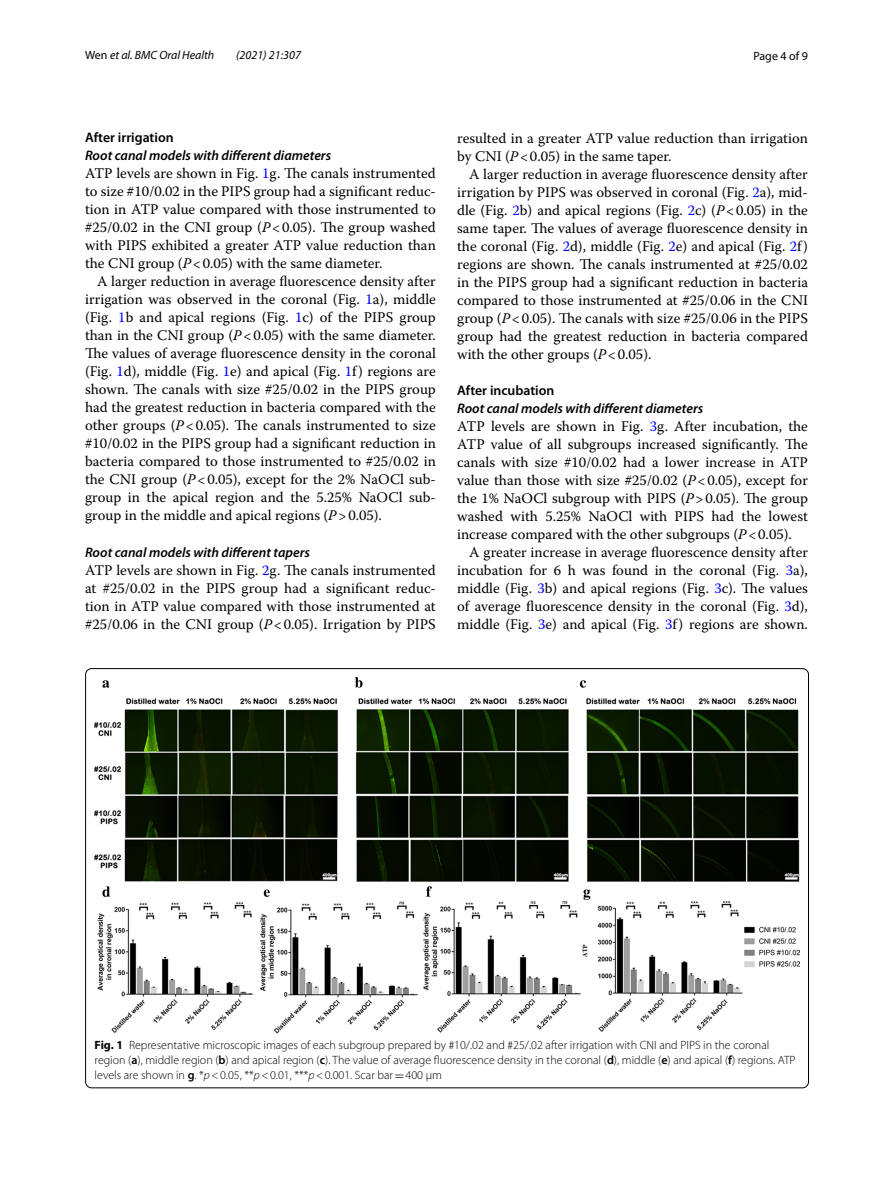
<style>
.page{position:relative;width:893px;height:1187px;background:#fff}
.page>*{position:absolute;margin:0;border:0;box-sizing:border-box;transform-origin:0 0}
.t1{font:14.7px/18px "Warnock Pro";color:#000;text-align:justify}
.t2{font:italic 600 13.8px "Myriad Pro";color:#000}
.t3{font:600 13.8px "Myriad Pro";color:#000}
.t4{font:300 12px/15px "Myriad Pro";color:#000}
.t5{font:italic 12px "Myriad Pro";color:#000}
.t6{font:12px "Myriad Pro";color:#000}
.s1{font-style:normal}
.s2{color:#00f}
.s3{font-style:italic}
.s4{font-weight:700}
.s5{font-weight:600}
.s6{font-family:"MTSY";font-weight:400}
</style>
<div class="page">
<img style="left:94px;top:677px;width:706px;height:356px">
<p class="t5" style="left:85px;top:48px;width:131px"><span class="s1">Wen</span> et al. BMC Oral Health</p>
<p class="t5" style="left:236px;top:48px;width:66px">(2021) 21:307</p>
<p class="t6" style="left:753px;top:48px;width:56px">Page 4 of 9</p>
<p class="t3" style="left:85px;top:129px;width:90px">After irrigation</p>
<p class="t2" style="left:85px;top:147px;width:248px">Root canal models with different diameters</p>
<p class="t1" style="left:85px;top:164px;width:352px">ATP levels are shown in Fig. <span class="s2">1</span>g. The canals instrumented to size #10/0.02 in the PIPS group had a significant reduc&shy;tion in ATP value compared with those instrumented to #25/0.02 in the CNI group (<span class="s3">P</span>&lt;0.05). The group washed with PIPS exhibited a greater ATP value reduction than the CNI group (<span class="s3">P</span>&lt;0.05) with the same diameter.</p>
<p class="t1" style="left:85px;top:272px;width:352px;text-indent:12px">A larger reduction in average fluorescence density after irrigation was observed in the coronal (Fig. <span class="s2">1</span>a), middle (Fig. <span class="s2">1</span>b and apical regions (Fig. <span class="s2">1</span>c) of the PIPS group than in the CNI group (<span class="s3">P</span>&lt;0.05) with the same diameter.<br>The values of average fluorescence density in the coronal (Fig. <span class="s2">1</span>d), middle (Fig. <span class="s2">1</span>e) and apical (Fig. <span class="s2">1</span>f) regions are shown. The canals with size #25/0.02 in the PIPS group had the greatest reduction in bacteria compared with the other groups (<span class="s3">P</span>&lt;0.05). The canals instrumented to size #10/0.02 in the PIPS group had a significant reduction in bacteria compared to those instrumented to #25/0.02 in the CNI group (<span class="s3">P</span>&lt;0.05), except for the 2% NaOCl sub&shy;group in the apical region and the 5.25% NaOCl sub&shy;group in the middle and apical regions (<span class="s3">P</span>&gt;0.05).</p>
<p class="t2" style="left:85px;top:543px;width:226px">Root canal models with different tapers</p>
<p class="t1" style="left:85px;top:560px;width:352px">ATP levels are shown in Fig. <span class="s2">2</span>g. The canals instrumented at #25/0.02 in the PIPS group had a significant reduc&shy;tion in ATP value compared with those instrumented at #25/0.06 in the CNI group (<span class="s3">P</span>&lt;0.05). Irrigation by PIPS</p>
<p class="t1" style="left:457px;top:128px;width:352px">resulted in a greater ATP value reduction than irrigation by CNI (<span class="s3">P</span>&lt;0.05) in the same taper.</p>
<p class="t1" style="left:457px;top:164px;width:352px;text-indent:12px">A larger reduction in average fluorescence density after irrigation by PIPS was observed in coronal (Fig. <span class="s2">2</span>a), mid&shy;dle (Fig. <span class="s2">2</span>b) and apical regions (Fig. <span class="s2">2</span>c) (<span class="s3">P</span>&lt;0.05) in the same taper. The values of average fluorescence density in the coronal (Fig. <span class="s2">2</span>d), middle (Fig. <span class="s2">2</span>e) and apical (Fig. <span class="s2">2</span>f) regions are shown. The canals instrumented at #25/0.02 in the PIPS group had a significant reduction in bacteria compared to those instrumented at #25/0.06 in the CNI group (<span class="s3">P</span>&lt;0.05). The canals with size #25/0.06 in the PIPS group had the greatest reduction in bacteria compared with the other groups (<span class="s3">P</span>&lt;0.05).</p>
<p class="t3" style="left:457px;top:381px;width:99px">After incubation</p>
<p class="t2" style="left:457px;top:399px;width:248px">Root canal models with different diameters</p>
<p class="t1" style="left:457px;top:416px;width:352px">ATP levels are shown in Fig. <span class="s2">3</span>g. After incubation, the ATP value of all subgroups increased significantly. The canals with size #10/0.02 had a lower increase in ATP value than those with size #25/0.02 (<span class="s3">P</span>&lt;0.05), except for the 1% NaOCl subgroup with PIPS (<span class="s3">P</span>&gt;0.05). The group washed with 5.25% NaOCl with PIPS had the lowest increase compared with the other subgroups (<span class="s3">P</span>&lt;0.05).</p>
<p class="t1" style="left:457px;top:542px;width:352px;text-indent:12px">A greater increase in average fluorescence density after incubation for 6 h was found in the coronal (Fig. <span class="s2">3</span>a), middle (Fig. <span class="s2">3</span>b) and apical regions (Fig. <span class="s2">3</span>c). The values of average fluorescence density in the coronal (Fig. <span class="s2">3</span>d), middle (Fig. <span class="s2">3</span>e) and apical (Fig. <span class="s2">3</span>f) regions are shown.</p>
<p class="t4" style="left:95px;top:1037px;width:702px"><span class="s4">Fig. 1</span> Representative microscopic images of each subgroup prepared by #10/.02 and #25/.02 after irrigation with CNI and PIPS in the coronal region (<span class="s5">a</span>), middle region (<span class="s5">b</span>) and apical region (<span class="s5">c</span>). The value of average fluorescence density in the coronal (<span class="s5">d</span>), middle (<span class="s5">e</span>) and apical (<span class="s5">f</span>) regions. ATP levels are shown in <span class="s5">g</span>. *<span class="s3">p</span>&lt;0.05, **<span class="s3">p</span>&lt;0.01, ***<span class="s3">p</span>&lt;0.001. Scar bar<span class="s6">=</span>400 μm</p>
</div>
